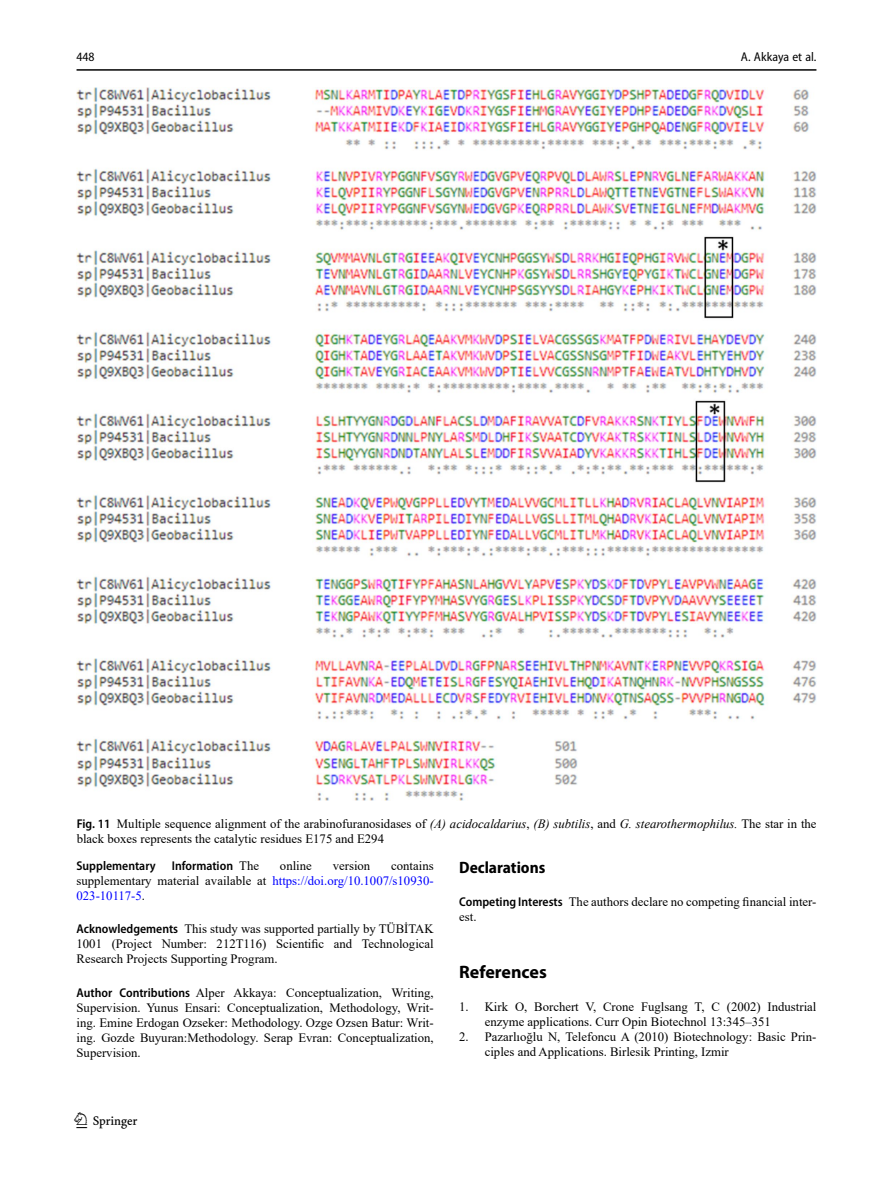
<style>
.page{position:relative;width:893px;height:1187px;background:#fff}
.page>*{position:absolute;margin:0;border:0;box-sizing:border-box;transform-origin:0 0}
.t1{font:22.5px "Springnew";color:#000}
.Literatur_Heading{font:700 18px "Myriad Pro";color:#000}
.Ethics_Declarations{font:700 semi-condensed 16.5px "Myriad Pro";color:#000}
.Author_Contribution{font:12.75px/15px "Times New Roman";color:#000;text-align:justify}
.Literatur_Entry{font:12.75px/15px "Times New Roman";color:#000}
.Figure_Caption{font:12.75px/15px "Times New Roman";color:#000}
.Acknowledgements{font:12.75px/15px "Times New Roman";color:#000;text-align:justify}
.Article_Note_ESM{font:12.75px/15px "Times New Roman";color:#00f;text-align:justify}
.Ethics_Declarations-2{font:12.75px/15px "Times New Roman";color:#000}
.Article_Note_ESM-2{font:600 semi-condensed 12.75px "Myriad Pro";color:#000}
.t2{font:semi-condensed 12.75px "Myriad Pro";color:#000}
.Article_Note_ESM-3{font:12.75px "Times New Roman";color:#000}
.s1{font-family:"Myriad Pro";font-weight:600;font-stretch:semi-condensed}
.s2{font-style:italic}
.s3{font-family:"Times New Roman";font-weight:400;font-stretch:normal}
.s4{color:#000}
</style>
<div class="page">
<hr style="left:77px;top:69px;width:739px;height:2px;background:#000">
<img style="left:77px;top:87px;width:740px;height:713px">
<p class="t2" style="left:77px;top:49px;width:20px">448</p>
<p class="t2" style="left:741px;top:49px;width:77px">A. Akkaya et al.</p>
<p class="Figure_Caption" style="left:77px;top:815px;width:741px"><span class="s1">Fig. 11</span> Multiple sequence alignment of the arabinofuranosidases of <span class="s2">(A) acidocaldarius</span>, <span class="s2">(B) subtilis</span>, and <span class="s2">G. stearothermophilus.</span> The star in the black boxes represents the catalytic residues E175 and E294</p>
<p class="Article_Note_ESM-2" style="left:77px;top:859px;width:81px">Supplementary</p>
<p class="Article_Note_ESM-2" style="left:172px;top:859px;width:89px">Information <span class="s3">The</span></p>
<p class="Article_Note_ESM-3" style="left:280px;top:857px;width:33px">online</p>
<p class="Article_Note_ESM-3" style="left:333px;top:857px;width:39px">version</p>
<p class="Article_Note_ESM" style="left:77px;top:858px;width:359px;text-indent:315px"><span class="s4">contains supplementary material available at</span> https://doi.org/10.1007/s10930- 023-10117-5<span class="s4">.</span></p>
<p class="Acknowledgements" style="left:77px;top:921px;width:359px"><span class="s1">Acknowledgements</span> This study was supported partially by TÜBİTAK 1001 (Project Number: 212T116) Scientific and Technological Research Projects Supporting Program.</p>
<p class="Author_Contribution" style="left:77px;top:984px;width:359px"><span class="s1">Author Contributions</span> Alper Akkaya: Conceptualization, Writing, Supervision. Yunus Ensari: Conceptualization, Methodology, Writ&shy;ing. Emine Erdogan Ozseker: Methodology. Ozge Ozsen Batur: Writ&shy;ing. Gozde Buyuran:Methodology. Serap Evran: Conceptualization, Supervision.</p>
<h1 class="t1" style="left:77px;top:1107px;width:63px">1 3</h1>
<p class="Ethics_Declarations" style="left:459px;top:858px;width:88px">Declarations</p>
<p class="Ethics_Declarations-2" style="left:459px;top:894px;width:359px"><span class="s1">Competing Interests</span> The authors declare no competing financial inter&shy;est.</p>
<p class="Literatur_Heading" style="left:459px;top:959px;width:89px">References</p>
<p class="Literatur_Entry" style="left:485px;top:999px;width:333px;text-indent:-26px">1. Kirk O, Borchert V, Crone Fuglsang T, C (2002) Industrial enzyme applications. Curr Opin Biotechnol 13:345–351</p>
<p class="Literatur_Entry" style="left:485px;top:1029px;width:333px;text-indent:-26px">2. Pazarlıoğlu N, Telefoncu A (2010) Biotechnology: Basic Prin&shy;ciples and Applications. Birlesik Printing, Izmir</p>
</div>
